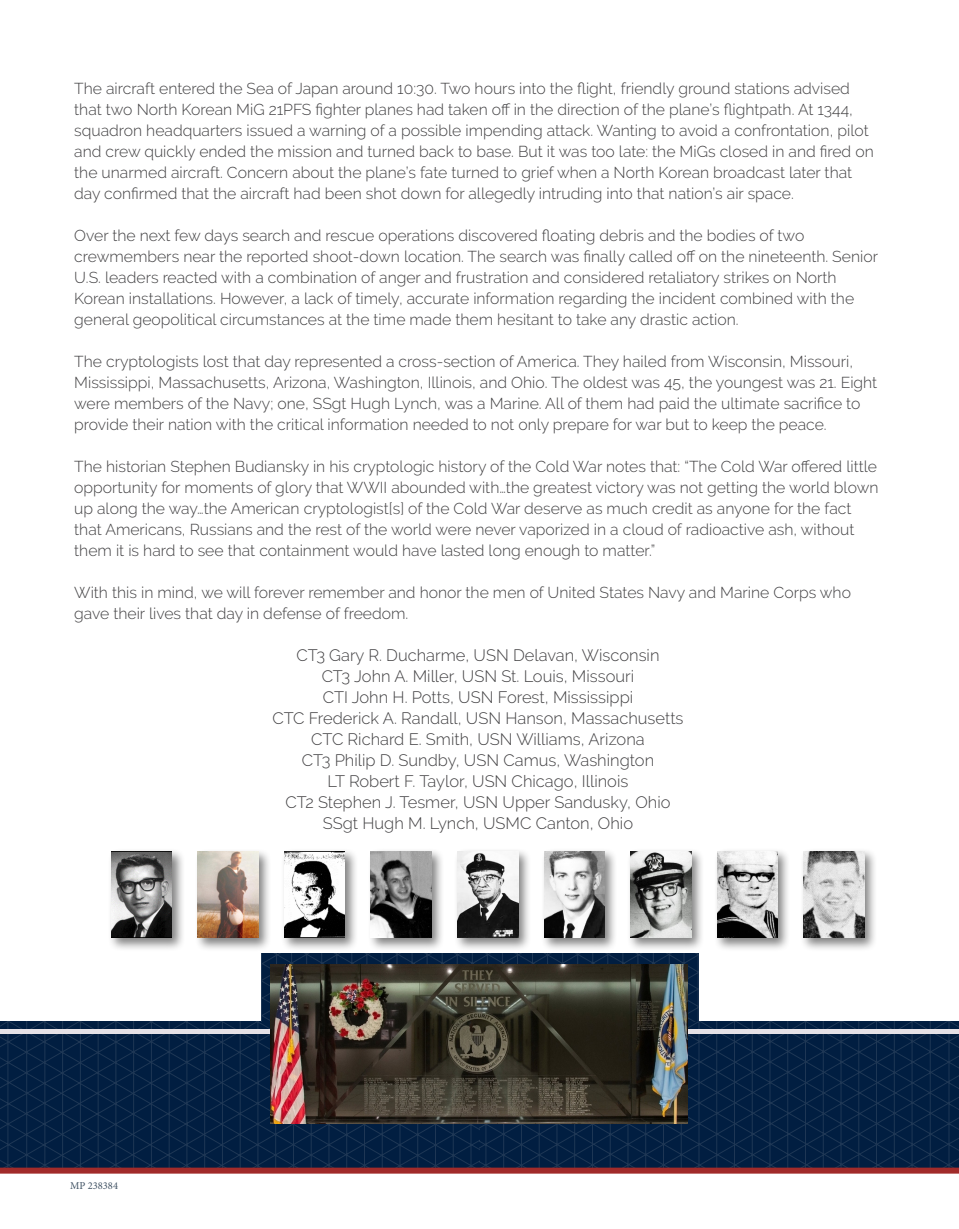
<style>
.page{position:relative;width:959px;height:1229px;background:#fff}
.page>*{position:absolute;margin:0;border:0;box-sizing:border-box;transform-origin:0 0}
.t1{font:300 16.5px/21px "Raleway";color:#414042;text-align:center}
.t2{font:300 15.75px/21px "Raleway";color:#414042}
.t3{font:10.5px "Minion Pro";color:#415364}
</style>
<div class="page">
<svg style="left:0;top:1021px;width:479px;height:146px"></svg>
<svg style="left:479px;top:1021px;width:479px;height:146px"></svg>
<div style="left:0;top:1029px;width:958px;height:5px;background:#e5e1e6"></div>
<svg style="left:261px;top:953px;width:437px;height:68px"></svg>
<div style="left:0;top:1167px;width:958px;height:6px;background:#a12b2a"></div>
<img style="left:271px;top:964px;width:416px;height:159px">
<div style="left:108px;top:847px;width:77px;height:104px;background:#000;opacity:.5"></div>
<img style="left:111px;top:851px;width:61px;height:87px">
<div style="left:194px;top:847px;width:78px;height:104px;background:#000;opacity:.5"></div>
<img style="left:198px;top:851px;width:60px;height:87px">
<div style="left:281px;top:847px;width:77px;height:104px;background:#000;opacity:.5"></div>
<img style="left:284px;top:851px;width:61px;height:87px">
<div style="left:367px;top:847px;width:78px;height:104px;background:#000;opacity:.5"></div>
<img style="left:371px;top:851px;width:60px;height:87px">
<div style="left:454px;top:847px;width:77px;height:104px;background:#000;opacity:.5"></div>
<img style="left:457px;top:851px;width:61px;height:87px">
<div style="left:540px;top:847px;width:78px;height:104px;background:#000;opacity:.5"></div>
<img style="left:544px;top:851px;width:60px;height:87px">
<div style="left:626px;top:847px;width:78px;height:104px;background:#000;opacity:.5"></div>
<img style="left:630px;top:851px;width:61px;height:87px">
<div style="left:713px;top:847px;width:78px;height:104px;background:#000;opacity:.5"></div>
<img style="left:717px;top:851px;width:60px;height:87px">
<div style="left:799px;top:847px;width:78px;height:104px;background:#000;opacity:.5"></div>
<img style="left:803px;top:851px;width:61px;height:87px">
<p class="t2" style="left:74px;top:77px;width:801px">The aircraft entered the Sea of Japan around 10:30. Two hours into the flight, friendly ground stations advised that two North Korean MiG 21PFS fighter planes had taken off in the direction of the plane’s flightpath. At 1344, squadron headquarters issued a warning of a possible impending attack. Wanting to avoid a confrontation, pilot and crew quickly ended the mission and turned back to base. But it was too late: the MiGs closed in and fired on the unarmed aircraft. Concern about the plane’s fate turned to grief when a North Korean broadcast later that day confirmed that the aircraft had been shot down for allegedly intruding into that nation’s air space.</p>
<p class="t2" style="left:74px;top:224px;width:805px">Over the next few days search and rescue operations discovered floating debris and the bodies of two crewmembers near the reported shoot-down location. The search was finally called off on the nineteenth. Senior U.S. leaders reacted with a combination of anger and frustration and considered retaliatory strikes on North Korean installations. However, a lack of timely, accurate information regarding the incident combined with the general geopolitical circumstances at the time made them hesitant to take any drastic action.</p>
<p class="t2" style="left:74px;top:350px;width:804px">The cryptologists lost that day represented a cross-section of America. They hailed from Wisconsin, Missouri, Mississippi, Massachusetts, Arizona, Washington, Illinois, and Ohio. The oldest was 45, the youngest was 21. Eight were members of the Navy; one, SSgt Hugh Lynch, was a Marine. All of them had paid the ultimate sacrifice to provide their nation with the critical information needed to not only prepare for war but to keep the peace.</p>
<p class="t2" style="left:74px;top:455px;width:805px">The historian Stephen Budiansky in his cryptologic history of the Cold War notes that: “The Cold War offered little opportunity for moments of glory that WWII abounded with…the greatest victory was not getting the world blown up along the way…the American cryptologist[s] of the Cold War deserve as much credit as anyone for the fact that Americans, Russians and the rest of the world were never vaporized in a cloud of radioactive ash, without them it is hard to see that containment would have lasted long enough to matter.”</p>
<p class="t2" style="left:74px;top:581px;width:778px">With this in mind, we will forever remember and honor the men of United States Navy and Marine Corps who gave their lives that day in defense of freedom.</p>
<p class="t1" style="left:272px;top:644px;width:412px">CT3 Gary R. Ducharme, USN Delavan, Wisconsin<br>CT3 John A. Miller, USN St. Louis, Missouri<br>CTI John H. Potts, USN Forest, Mississippi<br>CTC Frederick A. Randall, USN Hanson, Massachusetts CTC Richard E. Smith, USN Williams, Arizona<br>CT3 Philip D. Sundby, USN Camus, Washington<br>LT Robert F. Taylor, USN Chicago, Illinois<br>CT2 Stephen J. Tesmer, USN Upper Sandusky, Ohio SSgt Hugh M. Lynch, USMC Canton, Ohio</p>
<p class="t3" style="left:70px;top:1179px;width:49px">MP 238384</p>
</div>
